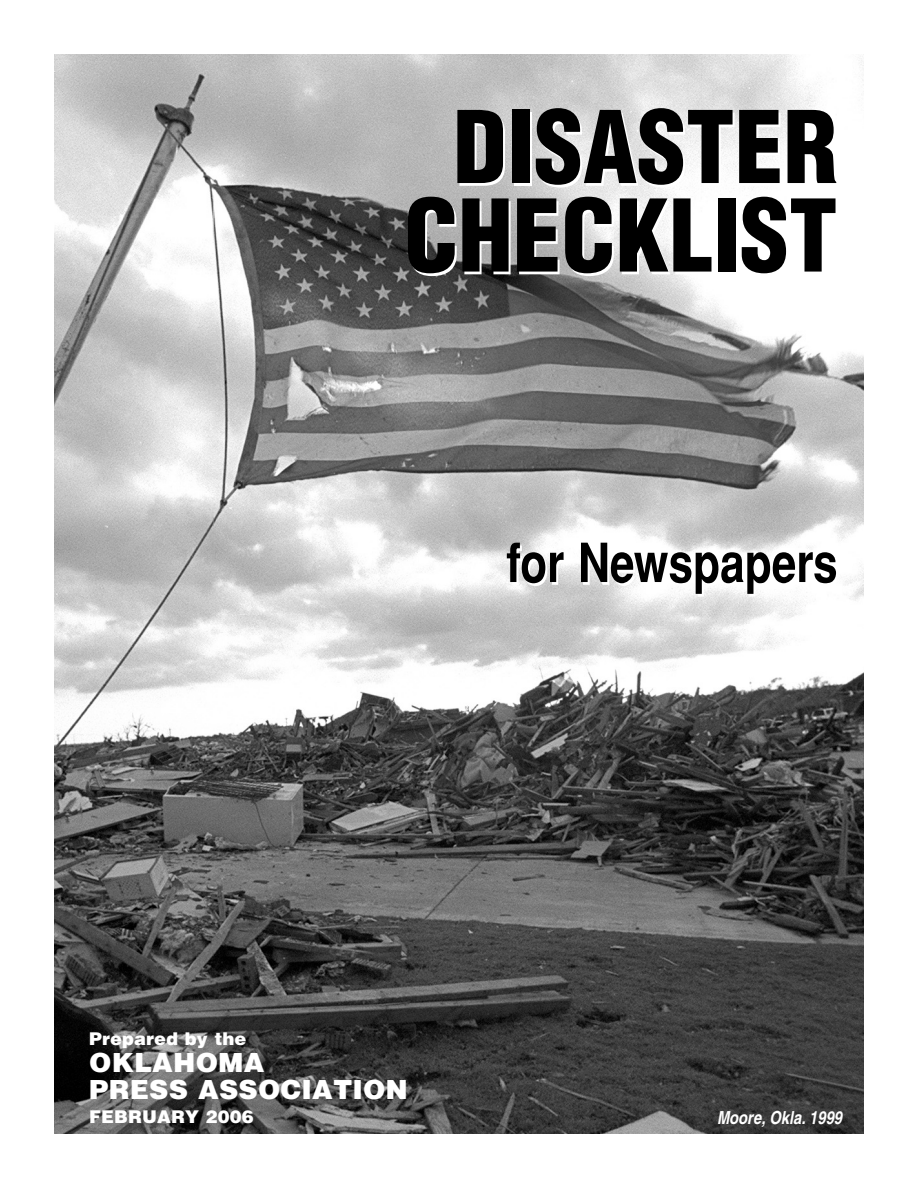
<style>
.page{position:relative;width:918px;height:1188px;background:#fff}
.page>*{position:absolute;margin:0;border:0;box-sizing:border-box;transform-origin:0 0}
.t1{font:900 condensed 97.5px/88.5px "Helvetica";color:#000;text-align:center}
.t2{font:700 condensed 54px "Helvetica";color:#000}
.t3{font:900 27px/27px "Helvetica";color:#fff}
.t4{font:900 18px "Helvetica";color:#fff}
.t5{font:italic 700 condensed 18px "Helvetica";color:#fff}
</style>
<div class="page">
<img style="left:54px;top:54px;width:810px;height:1080px">
<h1 class="t1" style="left:404px;top:111px;width:435px">DISASTER<br>CHECKLIST</h1>
<h2 class="t2" style="left:506px;top:543px;width:333px">for Newspapers</h2>
<p class="t4" style="left:89px;top:1026px;width:159px">Prepared by the</p>
<h3 class="t3" style="left:89px;top:1048px;width:320px">OKLAHOMA<br>PRESS ASSOCIATION</h3>
<p class="t4" style="left:89px;top:1104px;width:166px">FEBRUARY 2006</p>
<p class="t5" style="left:717px;top:1111px;width:127px">Moore, Okla. 1999</p>
</div>
